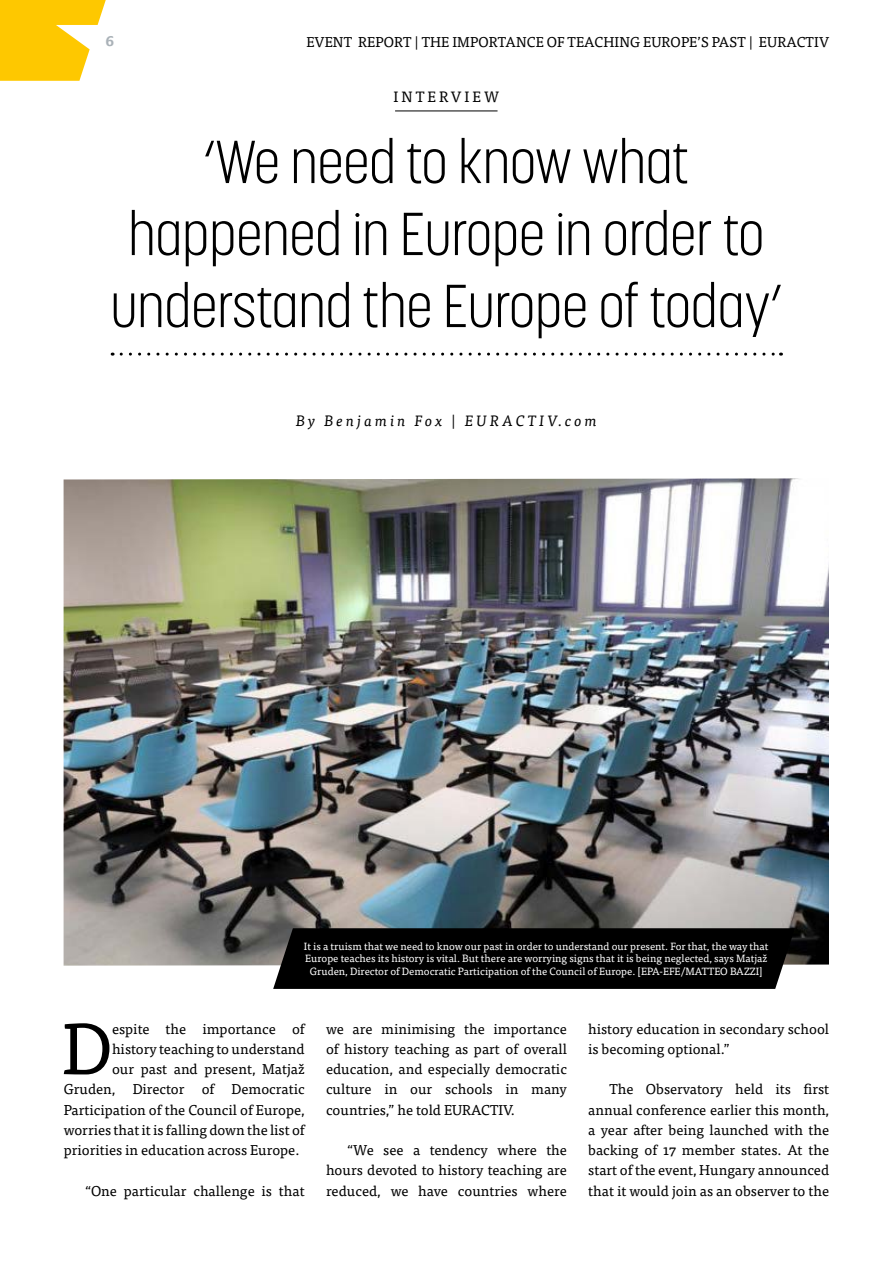
<style>
.page{position:relative;width:893px;height:1263px;background:#fff}
.page>*{position:absolute;margin:0;border:0;box-sizing:border-box;transform-origin:0 0}
.t1{font:72.6px "Tisa Pro";color:#000}
.t2{font:300 60px/72px "Korolev Condensed";color:#000;text-align:center}
.t3{font:italic 15px "Tisa Pro";letter-spacing:.2em;color:#000}
.t4{font:15px "Tisa Pro";letter-spacing:.2em;color:#000}
.t5{font:14.25px/20.2px "Tisa Pro";color:#000;text-align:justify}
.t6{font:700 14.25px "Tisa Pro";color:#aab2b8}
.t7{font:10.5px/12.6px "Tisa Pro";color:#fff;text-align:center}
</style>
<div class="page">
<svg style="left:0;top:0;width:106px;height:81px"></svg>
<img style="left:64px;top:478px;width:765px;height:488px">
<div style="left:273px;top:928px;width:522px;height:61px;background:#000"></div>
<svg style="left:121px;top:353px;width:660px;height:3px"></svg>
<hr style="left:395px;top:111px;width:103px;height:1px;background:#000">
<p class="t6" style="left:106px;top:29px;width:10px">6</p>
<p class="t5" style="left:306px;top:31px;width:524px">EVENT REPORT | THE IMPORTANCE OF TEACHING EUROPE’S PAST | EURACTIV</p>
<p class="t4" style="left:394px;top:86px;width:107px">INTERVIEW</p>
<h2 class="t2" style="left:111px;top:126px;width:673px">‘We need to know what happened in Europe in order to understand the Europe of today’</h2>
<p class="t3" style="left:296px;top:410px;width:303px">By Benjamin Fox | EURACTIV.com</p>
<p class="t7" style="left:304px;top:939px;width:466px">It is a truism that we need to know our past in order to understand our present. For that, the way that<br>Europe teaches its history is vital. But there are worrying signs that it is being neglected, says Matjaž<br>Gruden, Director of Democratic Participation of the Council of Europe. [EPA-EFE/MATTEO BAZZI]</p>
<h1 class="t1" style="left:62px;top:995px;width:52px">D</h1>
<p class="t5" style="left:112px;top:1018px;width:194px">espite the importance of</p>
<p class="t5" style="left:112px;top:1038px;width:194px">history teaching to understand</p>
<p class="t5" style="left:112px;top:1058px;width:194px">our past and present, Matjaž</p>
<p class="t5" style="left:64px;top:1078px;width:242px">Gruden, Director of Democratic</p>
<p class="t5" style="left:64px;top:1099px;width:242px">Participation of the Council of Europe,</p>
<p class="t5" style="left:64px;top:1119px;width:242px">worries that it is falling down the list of</p>
<p class="t5" style="left:64px;top:1139px;width:237px">priorities in education across Europe.</p>
<p class="t5" style="left:85px;top:1180px;width:221px">“One particular challenge is that</p>
<p class="t5" style="left:326px;top:1018px;width:242px">we are minimising the importance of history teaching as part of overall education, and especially democratic culture in our schools in many countries,” he told EURACTIV.</p>
<p class="t5" style="left:326px;top:1139px;width:242px;text-indent:21px">“We see a tendency where the hours devoted to history teaching are reduced, we have countries where</p>
<p class="t5" style="left:588px;top:1018px;width:242px">history education in secondary school is becoming optional.”</p>
<p class="t5" style="left:588px;top:1078px;width:242px;text-indent:21px">The Observatory held its first annual conference earlier this month, a year after being launched with the backing of 17 member states. At the start of the event, Hungary announced that it would join as an observer to the</p>
</div>
